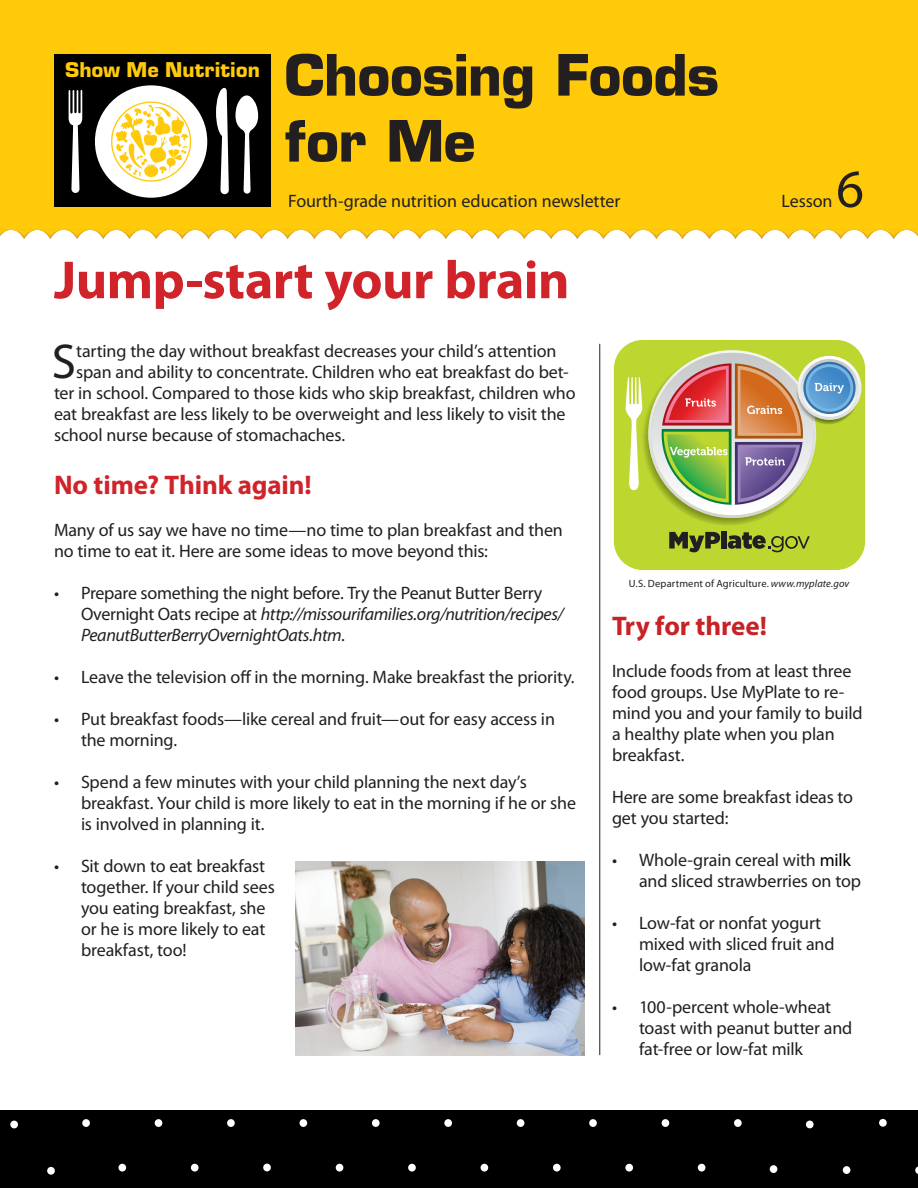
<style>
.page{position:relative;width:918px;height:1188px;background:#fff}
.page>*{position:absolute;margin:0;border:0;box-sizing:border-box;transform-origin:0 0}
.t1{font:700 55.5px/66px "Eurostile LT Std";letter-spacing:-.01em;color:#231f20}
.t2{font:700 54px "Myriad Pro";letter-spacing:-.01em;color:#d1232a}
.t3{font:54px "Myriad Pro";color:#231f20}
.t4{font:49.2px "Myriad Pro";color:#231f20}
.t5{font:700 27px "Myriad Pro";letter-spacing:-.005em;color:#d1232a}
.t6{font:700 27px "Myriad Pro";letter-spacing:-.005em;color:#c72226}
.t7{font:900 22.35px "Eurostile";letter-spacing:.005em;color:#feca0a}
.t8{font:18px/21px "Myriad Pro";letter-spacing:-.01em;color:#231f20}
.t9{font:italic 18px/21px "Myriad Pro";letter-spacing:-.02em;color:#231f20}
.t10{font:10.5px "Myriad Pro";letter-spacing:.01em;color:#231f20}
.s1{font-style:normal}
.s2{font-style:italic}
.s3{color:#000}
</style>
<div class="page">
<div style="left:0;top:0;width:918px;height:230px;background:#feca0a"></div>
<svg style="left:0;top:230px;width:918px;height:9px"></svg>
<div style="left:54px;top:54px;width:217px;height:153px;background:#000"></div>
<svg style="left:69px;top:90px;width:13px;height:103px"></svg>
<svg style="left:216px;top:88px;width:13px;height:106px"></svg>
<div style="left:95px;top:85px;width:112px;height:113px;background:#fff;border-radius:50%"></div>
<svg style="left:111px;top:101px;width:80px;height:81px"></svg>
<div style="left:112px;top:103px;width:78px;height:77px;background:#fff;border-radius:50%"></div>
<svg style="left:115px;top:105px;width:74px;height:72px"></svg>
<svg style="left:235px;top:95px;width:23px;height:99px"></svg>
<div style="left:0;top:1110px;width:918px;height:78px;background:#000"></div>
<div style="left:82px;top:1119px;width:8px;height:8px;background:#fff;border-radius:50%"></div>
<div style="left:155px;top:1119px;width:7px;height:8px;background:#fff;border-radius:50%"></div>
<div style="left:227px;top:1119px;width:8px;height:8px;background:#fff;border-radius:50%"></div>
<div style="left:300px;top:1119px;width:7px;height:8px;background:#fff;border-radius:50%"></div>
<div style="left:372px;top:1119px;width:8px;height:8px;background:#fff;border-radius:50%"></div>
<div style="left:444px;top:1119px;width:8px;height:8px;background:#fff;border-radius:50%"></div>
<div style="left:517px;top:1119px;width:7px;height:8px;background:#fff;border-radius:50%"></div>
<div style="left:589px;top:1119px;width:8px;height:8px;background:#fff;border-radius:50%"></div>
<div style="left:662px;top:1119px;width:7px;height:8px;background:#fff;border-radius:50%"></div>
<div style="left:734px;top:1119px;width:8px;height:8px;background:#fff;border-radius:50%"></div>
<div style="left:118px;top:1164px;width:8px;height:8px;background:#fff;border-radius:50%"></div>
<div style="left:191px;top:1164px;width:8px;height:8px;background:#fff;border-radius:50%"></div>
<div style="left:336px;top:1164px;width:7px;height:8px;background:#fff;border-radius:50%"></div>
<div style="left:408px;top:1164px;width:8px;height:8px;background:#fff;border-radius:50%"></div>
<div style="left:481px;top:1164px;width:7px;height:8px;background:#fff;border-radius:50%"></div>
<div style="left:553px;top:1164px;width:8px;height:8px;background:#fff;border-radius:50%"></div>
<div style="left:625px;top:1164px;width:8px;height:8px;background:#fff;border-radius:50%"></div>
<div style="left:698px;top:1164px;width:7px;height:8px;background:#fff;border-radius:50%"></div>
<div style="left:47px;top:1167px;width:8px;height:8px;background:#fff;border-radius:50%"></div>
<div style="left:10px;top:1121px;width:8px;height:7px;background:#fff;border-radius:50%"></div>
<div style="left:806px;top:1121px;width:8px;height:7px;background:#fff;border-radius:50%"></div>
<div style="left:770px;top:1165px;width:7px;height:8px;background:#fff;border-radius:50%"></div>
<div style="left:843px;top:1166px;width:7px;height:8px;background:#fff;border-radius:50%"></div>
<div style="left:263px;top:1164px;width:8px;height:7px;background:#fff;border-radius:50%"></div>
<div style="left:879px;top:1119px;width:8px;height:8px;background:#fff;border-radius:50%"></div>
<svg style="left:915px;top:1166px;width:3px;height:8px"></svg>
<hr style="left:599px;top:344px;width:1px;height:711px;background:#231f20">
<svg style="left:613px;top:339px;width:253px;height:231px;background:#c4d943"></svg>
<svg style="left:626px;top:350px;width:233px;height:176px;background:#b7b46e"></svg>
<svg style="left:669px;top:532px;width:51px;height:20px"></svg>
<div style="left:721px;top:531px;width:6px;height:18px;background:#231f20"></div>
<svg style="left:728px;top:532px;width:82px;height:20px;background:#86942a"></svg>
<img style="left:295px;top:862px;width:290px;height:193px">
<p class="t7" style="left:65px;top:58px;width:196px">Show Me Nutrition</p>
<h1 class="t1" style="left:284px;top:42px;width:436px">Choosing Foods for Me</h1>
<h2 class="t3" style="left:836px;top:156px;width:29px">6</h2>
<p class="t8" style="left:288px;top:190px;width:334px">Fourth-grade nutrition education newsletter</p>
<p class="t8" style="left:782px;top:190px;width:52px">Lesson</p>
<h2 class="t2" style="left:54px;top:245px;width:517px">Jump-start your brain</h2>
<h3 class="t4" style="left:52px;top:331px;width:26px">S</h3>
<p class="t8" style="left:76px;top:340px;width:482px">tarting the day without breakfast decreases your child’s attention</p>
<p class="t8" style="left:76px;top:361px;width:494px">span and ability to concentrate. Children who eat breakfast do bet-</p>
<p class="t8" style="left:54px;top:382px;width:523px">ter in school. Compared to those kids who skip breakfast, children who</p>
<p class="t8" style="left:54px;top:403px;width:513px">eat breakfast are less likely to be overweight and less likely to visit the</p>
<p class="t8" style="left:54px;top:424px;width:293px">school nurse because of stomachaches.</p>
<h3 class="t5" style="left:54px;top:467px;width:259px">No time? Think again!</h3>
<p class="t8" style="left:54px;top:519px;width:510px">Many of us say we have no time—no time to plan breakfast and then no time to eat it. Here are some ideas to move beyond this:</p>
<p class="t9" style="left:81px;top:582px;width:484px;text-indent:-27px"><span class="s1">• Prepare something the night before. Try the Peanut Butter Berry<br>Overnight Oats recipe at</span> http://missourifamilies.org/nutrition/recipes/<br>PeanutButterBerryOvernightOats.htm<span class="s1">.</span></p>
<p class="t8" style="left:54px;top:666px;width:522px">• Leave the television off in the morning. Make breakfast the priority.</p>
<p class="t8" style="left:81px;top:708px;width:475px;text-indent:-27px">• Put breakfast foods—like cereal and fruit—out for easy access in the morning.</p>
<p class="t8" style="left:81px;top:771px;width:497px;text-indent:-27px">• Spend a few minutes with your child planning the next day’s breakfast. Your child is more likely to eat in the morning if he or she is involved in planning it.</p>
<p class="t8" style="left:81px;top:855px;width:195px;text-indent:-27px">• Sit down to eat breakfast together. If your child sees you eating breakfast, she or he is more likely to eat breakfast, too!</p>
<p class="t10" style="left:629px;top:577px;width:222px">U.S. Department of Agriculture. <span class="s2">www.myplate.gov</span></p>
<h3 class="t6" style="left:612px;top:608px;width:157px">Try for three!</h3>
<p class="t8" style="left:612px;top:660px;width:252px">Include foods from at least three food groups. Use MyPlate to re&shy;mind you and your family to build a healthy plate when you plan breakfast.</p>
<p class="t8" style="left:612px;top:786px;width:243px">Here are some breakfast ideas to get you started:</p>
<p class="t8" style="left:639px;top:849px;width:224px;text-indent:-27px">• Whole-grain cereal with <span class="s3">milk </span>and sliced strawberries on top</p>
<p class="t8" style="left:639px;top:912px;width:197px;text-indent:-27px">• Low-fat or nonfat yogurt mixed with sliced fruit and low-fat granola</p>
<p class="t8" style="left:639px;top:996px;width:215px;text-indent:-27px">• 100-percent whole-wheat toast with peanut butter and fat-free or low-fat milk</p>
</div>
